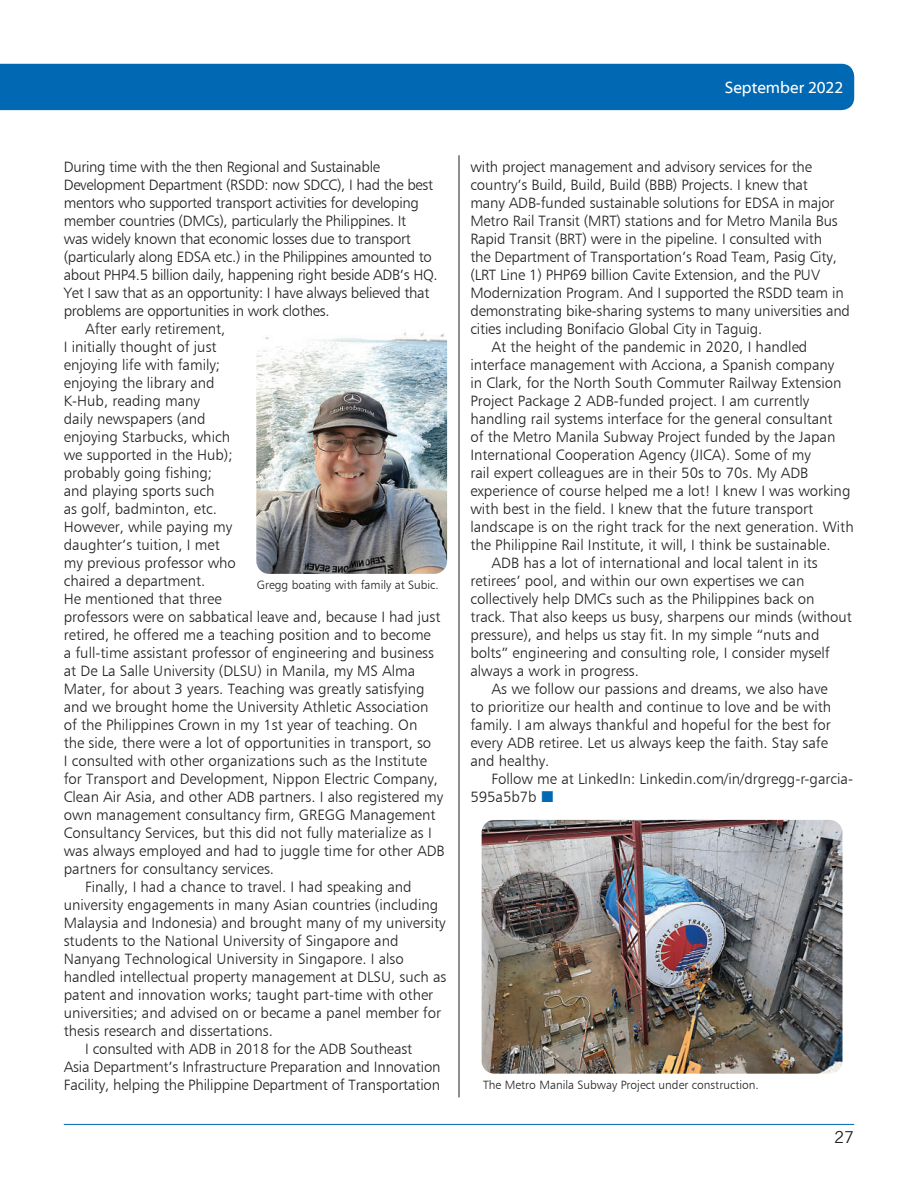
<style>
.page{position:relative;width:918px;height:1188px;background:#fff}
.page>*{position:absolute;margin:0;border:0;box-sizing:border-box;transform-origin:0 0}
.t1{font:16.65px "Myriad Web Pro";color:#fff}
.t2{font:16.5px "News Gothic BT";color:#231f20}
.t3{font:15px "Humanist 777 BT Light B";color:#231f20}
.t4{font:15px "Humanist 777 BT Light B";letter-spacing:-.02em;color:#231f20}
.t5{font:12px "Humanist 777 BT Light B";color:#231f20}
</style>
<div class="page">
<div style="left:0;top:64px;width:854px;height:46px;background:#0168b3"></div>
<hr style="left:64px;top:1124px;width:790px;height:1px;background:#0168b3">
<hr style="left:459px;top:155px;width:1px;height:942px;background:#231f20">
<img style="left:256px;top:332px;width:191px;height:242px">
<img style="left:482px;top:820px;width:360px;height:254px">
<p class="t1" style="left:725px;top:78px;width:120px">September 2022</p>
<p class="t4" style="left:64px;top:157px;width:318px">During time with the then Regional and Sustainable</p>
<p class="t4" style="left:64px;top:175px;width:371px">Development Department (RSDD: now SDCC), I had the best</p>
<p class="t4" style="left:64px;top:193px;width:357px">mentors who supported transport activities for developing</p>
<p class="t4" style="left:64px;top:211px;width:344px">member countries (DMCs), particularly the Philippines. It</p>
<p class="t4" style="left:64px;top:229px;width:349px">was widely known that economic losses due to transport</p>
<p class="t4" style="left:64px;top:247px;width:370px">(particularly along EDSA etc.) in the Philippines amounted to</p>
<p class="t4" style="left:64px;top:265px;width:375px">about PHP4.5 billion daily, happening right beside ADB’s HQ.</p>
<p class="t4" style="left:64px;top:283px;width:367px">Yet I saw that as an opportunity: I have always believed that</p>
<p class="t4" style="left:64px;top:301px;width:267px">problems are opportunities in work clothes.</p>
<p class="t3" style="left:85px;top:319px;width:142px">After early retirement,</p>
<p class="t3" style="left:64px;top:337px;width:154px">I initially thought of just</p>
<p class="t3" style="left:64px;top:355px;width:158px">enjoying life with family;</p>
<p class="t3" style="left:64px;top:373px;width:152px">enjoying the library and</p>
<p class="t3" style="left:64px;top:391px;width:138px">K-Hub, reading many</p>
<p class="t3" style="left:64px;top:409px;width:143px">daily newspapers (and</p>
<p class="t3" style="left:64px;top:427px;width:168px">enjoying Starbucks, which</p>
<p class="t3" style="left:64px;top:445px;width:170px">we supported in the Hub);</p>
<p class="t3" style="left:64px;top:463px;width:150px">probably going fishing;</p>
<p class="t3" style="left:64px;top:481px;width:152px">and playing sports such</p>
<p class="t3" style="left:64px;top:499px;width:155px">as golf, badminton, etc.</p>
<p class="t3" style="left:64px;top:517px;width:170px">However, while paying my</p>
<p class="t3" style="left:64px;top:535px;width:157px">daughter’s tuition, I met</p>
<p class="t3" style="left:64px;top:553px;width:174px">my previous professor who</p>
<p class="t3" style="left:64px;top:571px;width:143px">chaired a department.</p>
<p class="t3" style="left:64px;top:589px;width:159px">He mentioned that three</p>
<p class="t3" style="left:64px;top:607px;width:378px">professors were on sabbatical leave and, because I had just</p>
<p class="t3" style="left:64px;top:625px;width:369px">retired, he offered me a teaching position and to become</p>
<p class="t3" style="left:64px;top:643px;width:372px">a full-time assistant professor of engineering and business</p>
<p class="t3" style="left:64px;top:661px;width:353px">at De La Salle University (DLSU) in Manila, my MS Alma</p>
<p class="t3" style="left:64px;top:679px;width:362px">Mater, for about 3 years. Teaching was greatly satisfying</p>
<p class="t3" style="left:64px;top:697px;width:366px">and we brought home the University Athletic Association</p>
<p class="t3" style="left:64px;top:715px;width:355px">of the Philippines Crown in my 1st year of teaching. On</p>
<p class="t3" style="left:64px;top:733px;width:369px">the side, there were a lot of opportunities in transport, so</p>
<p class="t3" style="left:64px;top:751px;width:365px">I consulted with other organizations such as the Institute</p>
<p class="t3" style="left:64px;top:769px;width:376px">for Transport and Development, Nippon Electric Company,</p>
<p class="t3" style="left:64px;top:787px;width:381px">Clean Air Asia, and other ADB partners. I also registered my</p>
<p class="t3" style="left:64px;top:805px;width:373px">own management consultancy firm, GREGG Management</p>
<p class="t3" style="left:64px;top:823px;width:369px">Consultancy Services, but this did not fully materialize as I</p>
<p class="t3" style="left:64px;top:841px;width:383px">was always employed and had to juggle time for other ADB</p>
<p class="t3" style="left:64px;top:859px;width:212px">partners for consultancy services.</p>
<p class="t3" style="left:85px;top:877px;width:328px">Finally, I had a chance to travel. I had speaking and</p>
<p class="t3" style="left:64px;top:895px;width:376px">university engagements in many Asian countries (including</p>
<p class="t3" style="left:64px;top:913px;width:383px">Malaysia and Indonesia) and brought many of my university</p>
<p class="t3" style="left:64px;top:931px;width:336px">students to the National University of Singapore and</p>
<p class="t3" style="left:64px;top:949px;width:342px">Nanyang Technological University in Singapore. I also</p>
<p class="t3" style="left:64px;top:967px;width:384px">handled intellectual property management at DLSU, such as</p>
<p class="t3" style="left:64px;top:985px;width:371px">patent and innovation works; taught part-time with other</p>
<p class="t3" style="left:64px;top:1003px;width:379px">universities; and advised on or became a panel member for</p>
<p class="t3" style="left:64px;top:1021px;width:211px">thesis research and dissertations.</p>
<p class="t3" style="left:85px;top:1039px;width:329px">I consulted with ADB in 2018 for the ADB Southeast</p>
<p class="t3" style="left:64px;top:1057px;width:378px">Asia Department’s Infrastructure Preparation and Innovation</p>
<p class="t3" style="left:64px;top:1075px;width:378px">Facility, helping the Philippine Department of Transportation</p>
<p class="t5" style="left:257px;top:578px;width:184px">Gregg boating with family at Subic.</p>
<p class="t3" style="left:470px;top:157px;width:343px">with project management and advisory services for the</p>
<p class="t3" style="left:470px;top:175px;width:339px">country’s Build, Build, Build (BBB) Projects. I knew that</p>
<p class="t3" style="left:470px;top:193px;width:366px">many ADB-funded sustainable solutions for EDSA in major</p>
<p class="t3" style="left:470px;top:211px;width:369px">Metro Rail Transit (MRT) stations and for Metro Manila Bus</p>
<p class="t3" style="left:470px;top:229px;width:353px">Rapid Transit (BRT) were in the pipeline. I consulted with</p>
<p class="t3" style="left:470px;top:247px;width:368px">the Department of Transportation’s Road Team, Pasig City,</p>
<p class="t3" style="left:470px;top:265px;width:351px">(LRT Line 1) PHP69 billion Cavite Extension, and the PUV</p>
<p class="t3" style="left:470px;top:283px;width:375px">Modernization Program. And I supported the RSDD team in</p>
<p class="t3" style="left:470px;top:301px;width:381px">demonstrating bike-sharing systems to many universities and</p>
<p class="t3" style="left:470px;top:319px;width:294px">cities including Bonifacio Global City in Taguig.</p>
<p class="t3" style="left:492px;top:337px;width:317px">At the height of the pandemic in 2020, I handled</p>
<p class="t3" style="left:470px;top:355px;width:366px">interface management with Acciona, a Spanish company</p>
<p class="t3" style="left:470px;top:373px;width:373px">in Clark, for the North South Commuter Railway Extension</p>
<p class="t3" style="left:470px;top:391px;width:341px">Project Package 2 ADB-funded project. I am currently</p>
<p class="t3" style="left:470px;top:409px;width:364px">handling rail systems interface for the general consultant</p>
<p class="t3" style="left:470px;top:427px;width:367px">of the Metro Manila Subway Project funded by the Japan</p>
<p class="t3" style="left:470px;top:445px;width:342px">International Cooperation Agency (JICA). Some of my</p>
<p class="t3" style="left:470px;top:463px;width:340px">rail expert colleagues are in their 50s to 70s. My ADB</p>
<p class="t3" style="left:470px;top:481px;width:382px">experience of course helped me a lot! I knew I was working</p>
<p class="t3" style="left:470px;top:499px;width:344px">with best in the field. I knew that the future transport</p>
<p class="t3" style="left:470px;top:517px;width:385px">landscape is on the right track for the next generation. With</p>
<p class="t3" style="left:470px;top:535px;width:362px">the Philippine Rail Institute, it will, I think be sustainable.</p>
<p class="t3" style="left:492px;top:553px;width:328px">ADB has a lot of international and local talent in its</p>
<p class="t3" style="left:470px;top:571px;width:336px">retirees’ pool, and within our own expertises we can</p>
<p class="t3" style="left:470px;top:589px;width:346px">collectively help DMCs such as the Philippines back on</p>
<p class="t3" style="left:470px;top:607px;width:383px">track. That also keeps us busy, sharpens our minds (without</p>
<p class="t3" style="left:470px;top:625px;width:351px">pressure), and helps us stay fit. In my simple “nuts and</p>
<p class="t3" style="left:470px;top:643px;width:361px">bolts” engineering and consulting role, I consider myself</p>
<p class="t3" style="left:470px;top:661px;width:170px">always a work in progress.</p>
<p class="t3" style="left:492px;top:679px;width:338px">As we follow our passions and dreams, we also have</p>
<p class="t3" style="left:470px;top:697px;width:362px">to prioritize our health and continue to love and be with</p>
<p class="t3" style="left:470px;top:715px;width:362px">family. I am always thankful and hopeful for the best for</p>
<p class="t3" style="left:470px;top:733px;width:359px">every ADB retiree. Let us always keep the faith. Stay safe</p>
<p class="t3" style="left:470px;top:751px;width:81px">and healthy.</p>
<p class="t3" style="left:492px;top:769px;width:363px">Follow me at LinkedIn: Linkedin.com/in/drgregg-r-garcia-</p>
<p class="t3" style="left:470px;top:787px;width:68px">595a5b7b</p>
<p class="t5" style="left:483px;top:1077px;width:277px">The Metro Manila Subway Project under construction.</p>
<p class="t2" style="left:834px;top:1127px;width:21px">27</p>
</div>
